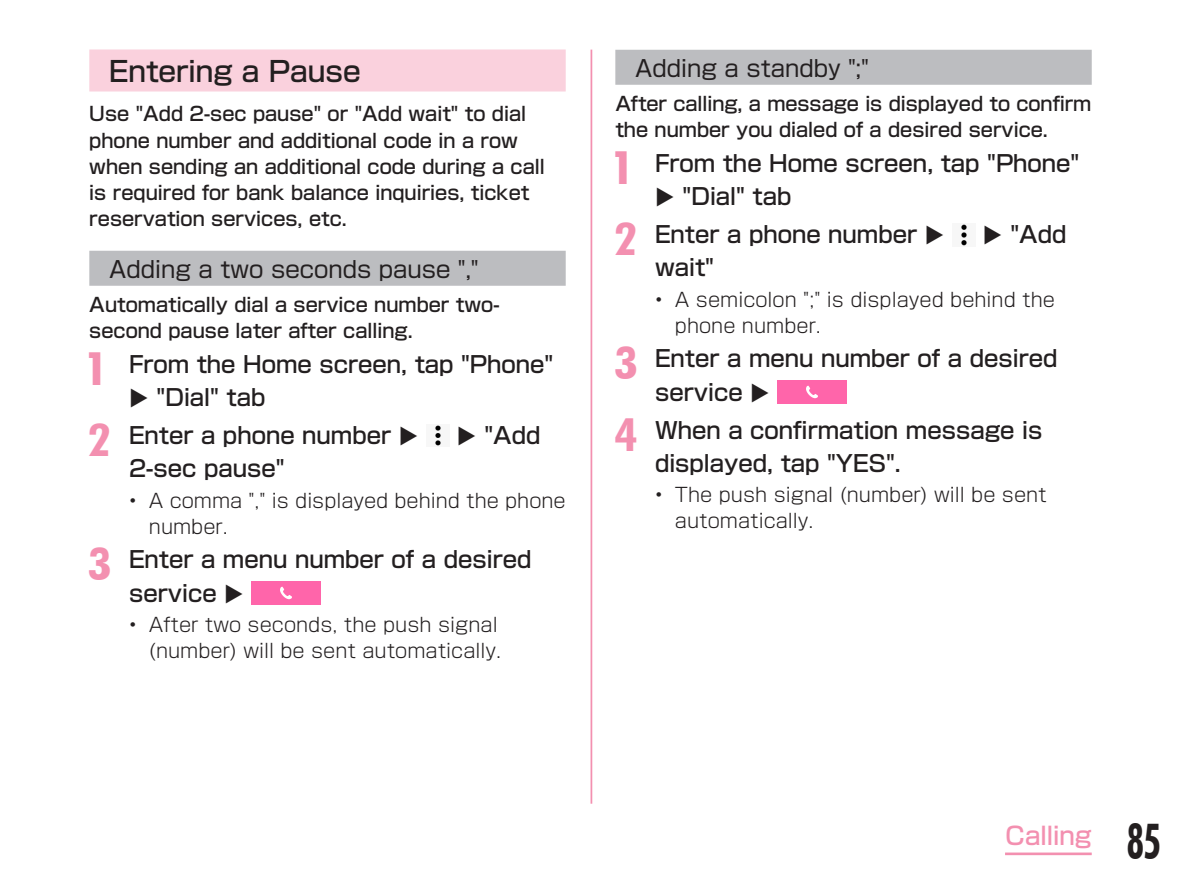
<style>
.page{position:relative;width:1191px;height:893px;background:#fff}
.page>*{position:absolute;margin:0;border:0;box-sizing:border-box;transform-origin:0 0}
.t1{font:700 condensed 49px "Futura BT";color:#231f20;scale:.8 1}
.t2{font:500 28px "Shin Go Pro";color:#231f20}
.t3{font:500 24.5px "Shin Go Pro";color:#f390b0}
.t4{font:500 22.75px/33.2px "Shin Go Pro";color:#231f20}
.t5{font:22.75px "Shin Go Pro";color:#231f20}
.t6{font:500 19.25px/26.2px "Shin Go Pro";color:#231f20}
.t7{font:300 19.25px/26.2px "Shin Go Pro";color:#231f20}
.s1{font-family:"LG Step";font-weight:400;font-size:45.5px;color:#f390b0}
</style>
<div class="page">
<div style="left:89px;top:49px;width:477px;height:42px;background:#fad1dd"></div>
<div style="left:89px;top:251px;width:477px;height:35px;background:#bcbdc0"></div>
<img style="left:435px;top:425px;width:6px;height:21px">
<div style="left:252px;top:581px;width:69px;height:23px;background:#ff65aa"></div>
<div style="left:615px;top:50px;width:476px;height:35px;background:#bcbdc0"></div>
<img style="left:961px;top:224px;width:6px;height:22px">
<div style="left:778px;top:380px;width:69px;height:23px;background:#ff65aa"></div>
<hr style="left:590px;top:50px;width:2px;height:754px;background:#f390b0">
<hr style="left:1005px;top:852px;width:86px;height:3px;background:#f390b0">
<h2 class="t2" style="left:109px;top:49px;width:253px">Entering a Pause</h2>
<p class="t6" style="left:89px;top:99px;width:457px">Use "Add 2-sec pause" or "Add wait" to dial phone number and additional code in a row when sending an additional code during a call is required for bank balance inquiries, ticket reservation services, etc.</p>
<p class="t5" style="left:109px;top:250px;width:371px">Adding a two seconds pause ","</p>
<p class="t6" style="left:89px;top:289px;width:411px">Automatically dial a service number two&shy;second pause later after calling.</p>
<p class="t4" style="left:89px;top:345px;width:465px"><span class="s1">A</span> From the Home screen, tap "Phone"</p>
<p class="t4" style="left:89px;top:375px;width:331px;line-height:38.9px;text-indent:40px">◆ "Dial" tab<br><span class="s1">B</span> Enter a phone number ◆</p>
<p class="t4" style="left:457px;top:416px;width:85px">◆ "Add</p>
<p class="t4" style="left:129px;top:449px;width:157px">2-sec pause"</p>
<p class="t7" style="left:149px;top:485px;width:418px;text-indent:-20px">• A comma "," is displayed behind the phone number.</p>
<p class="t4" style="left:129px;top:540px;width:404px;text-indent:-40px"><span class="s1">C</span> Enter a menu number of a desired service ◆</p>
<p class="t7" style="left:129px;top:609px;width:374px;text-align:right">• After two seconds, the push signal (number) will be sent automatically.</p>
<p class="t5" style="left:635px;top:49px;width:235px">Adding a standby ";"</p>
<p class="t6" style="left:615px;top:88px;width:477px">After calling, a message is displayed to confirm the number you dialed of a desired service.</p>
<p class="t4" style="left:615px;top:144px;width:465px"><span class="s1">A</span> From the Home screen, tap "Phone"</p>
<p class="t4" style="left:615px;top:174px;width:331px;line-height:38.9px;text-indent:40px">◆ "Dial" tab<br><span class="s1">B</span> Enter a phone number ◆</p>
<p class="t4" style="left:982px;top:215px;width:85px">◆ "Add</p>
<p class="t4" style="left:655px;top:248px;width:60px">wait"</p>
<p class="t7" style="left:675px;top:284px;width:382px;text-indent:-20px">• A semicolon ";" is displayed behind the phone number.</p>
<p class="t4" style="left:655px;top:339px;width:404px;text-indent:-40px"><span class="s1">C</span> Enter a menu number of a desired service ◆</p>
<p class="t4" style="left:655px;top:411px;width:389px;text-indent:-40px"><span class="s1">D</span> When a confirmation message is displayed, tap "YES".</p>
<p class="t7" style="left:675px;top:479px;width:373px;text-indent:-20px">• The push signal (number) will be sent automatically.</p>
<p class="t3" style="left:1005px;top:816px;width:88px">Calling</p>
<h1 class="t1" style="left:1126px;top:811px;width:45px">85</h1>
</div>
